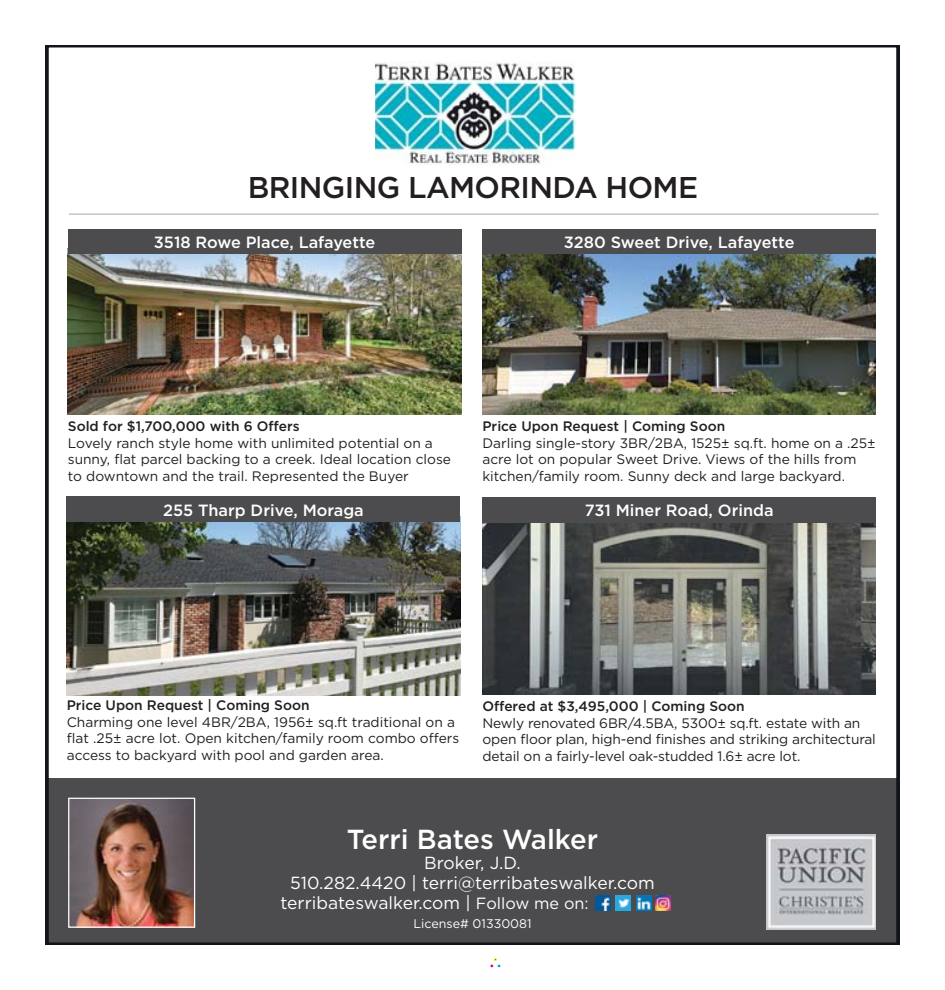
<style>
.page{position:relative;width:945px;height:990px;background:#fff}
.page>*{position:absolute;margin:0;border:0;box-sizing:border-box;transform-origin:0 0}
.t1{font:500 30px "Gotham";letter-spacing:-.02em;color:#231f20}
.t2{font:500 27.5px "Gotham";color:#fff}
.t3{font:17.5px "Gotham";color:#fff}
.t4{font:500 16.25px "Gotham";color:#fff}
.t5{font:13.75px/16.5px "Gotham";color:#231f20}
.t6{font:500 13.75px "Gotham";color:#231f20}
.t7{font:12.5px "Gotham";color:#fff}
.s1{font-size:16.25px}
</style>
<div class="page">
<div style="left:490px;top:958px;width:11px;height:10px;border:1px solid #fff"></div>
<img style="left:45px;top:45px;width:855px;height:900px">
<img style="left:67px;top:522px;width:393px;height:173px">
<div style="left:67px;top:496px;width:393px;height:26px;background:#4c4c4e"></div>
<img style="left:655px;top:896px;width:15px;height:15px">
<img style="left:636px;top:896px;width:15px;height:15px">
<img style="left:616px;top:896px;width:15px;height:15px">
<img style="left:596px;top:896px;width:15px;height:15px">
<h1 class="t1" style="left:248px;top:175px;width:452px">BRINGING LAMORINDA HOME</h1>
<p class="t4" style="left:154px;top:235px;width:223px">3518 Rowe Place, Lafayette</p>
<p class="t4" style="left:564px;top:235px;width:232px">3280 Sweet Drive, Lafayette</p>
<p class="t6" style="left:68px;top:420px;width:233px">Sold for $1,700,000 with 6 Offers</p>
<p class="t5" style="left:68px;top:435px;width:385px">Lovely ranch style home with unlimited potential on a sunny, flat parcel backing to a creek. Ideal location close to downtown and the trail. Represented the Buyer</p>
<p class="t4" style="left:163px;top:503px;width:202px">255 Tharp Drive, Moraga</p>
<p class="t6" style="left:482px;top:420px;width:244px">Price Upon Request | Coming Soon</p>
<p class="t5" style="left:482px;top:435px;width:395px">Darling single-story 3BR/2BA, 1525± sq.ft. home on a .25± acre lot on popular Sweet Drive. Views of the hills from kitchen/family room. Sunny deck and large backyard.</p>
<p class="t4" style="left:585px;top:504px;width:190px">731 Miner Road, Orinda</p>
<p class="t6" style="left:67px;top:700px;width:244px">Price Upon Request | Coming Soon</p>
<p class="t5" style="left:67px;top:715px;width:394px">Charming one level 4BR/2BA, 1956± sq.ft traditional on a flat .25± acre lot. Open kitchen/family room combo offers access to backyard with pool and garden area.</p>
<p class="t6" style="left:482px;top:700px;width:264px">Offered at $3,495,000 | Coming Soon</p>
<p class="t5" style="left:482px;top:716px;width:395px">Newly renovated 6BR/4.5BA, 5300± sq.ft. estate with an open floor plan, high-end finishes and striking architectural detail on a fairly-level oak-studded 1.6± acre lot.</p>
<h2 class="t2" style="left:347px;top:827px;width:253px">Terri Bates Walker</h2>
<p class="t3" style="left:424px;top:855px;width:98px">Broker, J.D.</p>
<p class="t3" style="left:290px;top:875px;width:366px">510.282.4420 | terri@terribateswalker.com</p>
<p class="t3" style="left:280px;top:895px;width:310px">terribateswalker.com | <span class="s1">Follow me on:</span></p>
<p class="t7" style="left:413px;top:918px;width:120px">License# 01330081</p>
</div>
